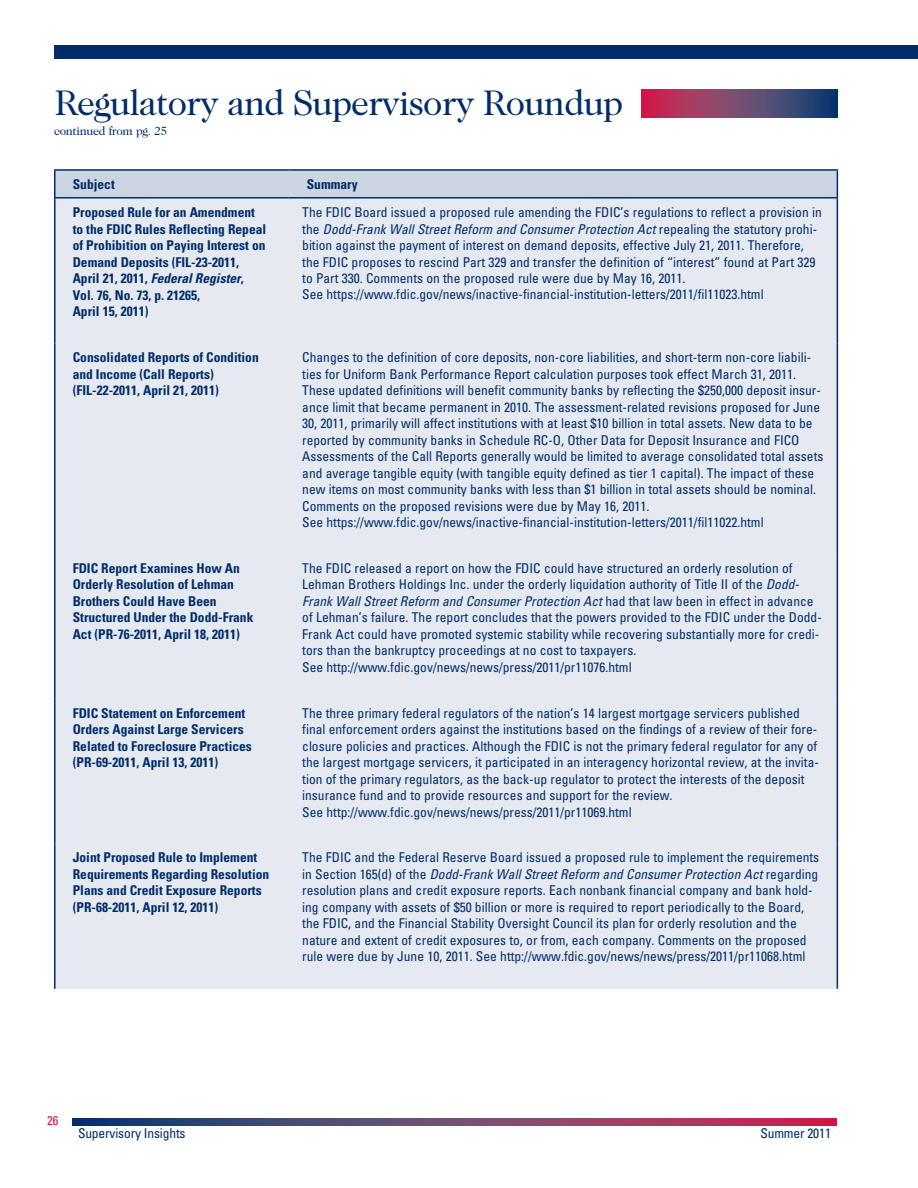
<style>
.page{position:relative;width:918px;height:1188px;background:#fff}
.page>*{position:absolute;margin:0;border:0;box-sizing:border-box;transform-origin:0 0}
.t1{font:36px "Caslon 224 Std";letter-spacing:-.025em;color:#002d6a}
.t2{font:condensed 13.5px/16.5px "Univers LT Std";color:#002d6a}
.t3{font:700 condensed 13.5px/16.5px "Univers LT Std";color:#002d6a}
.t4{font:condensed 12.75px "Univers LT Std";color:#d31245}
.t5{font:12px "Caslon 224 Std";letter-spacing:-.025em;color:#002d6a}
.s1{font-style:italic}
</style>
<div class="page">
<div style="left:54px;top:45px;width:864px;height:13px;background:#002d6a"></div>
<svg style="left:72px;top:1119px;width:765px;height:6px;background:#704069"></svg>
<div style="left:55px;top:198px;width:234px;height:145px;background:#e6eaf0"></div>
<div style="left:289px;top:198px;width:548px;height:145px;background:#e6eaf0"></div>
<div style="left:289px;top:343px;width:548px;height:211px;background:#e6eaf0"></div>
<div style="left:55px;top:554px;width:234px;height:145px;background:#e6eaf0"></div>
<div style="left:289px;top:554px;width:548px;height:145px;background:#e6eaf0"></div>
<div style="left:289px;top:699px;width:548px;height:145px;background:#e6eaf0"></div>
<div style="left:289px;top:844px;width:548px;height:145px;background:#e6eaf0"></div>
<hr style="left:837px;top:199px;width:1px;height:144px;background:#002d6a">
<hr style="left:837px;top:343px;width:1px;height:211px;background:#002d6a">
<hr style="left:837px;top:554px;width:1px;height:145px;background:#002d6a">
<hr style="left:837px;top:699px;width:1px;height:145px;background:#002d6a">
<hr style="left:837px;top:844px;width:1px;height:145px;background:#002d6a">
<svg style="left:641px;top:89px;width:197px;height:28px;background:#723f69"></svg>
<div style="left:55px;top:170px;width:234px;height:28px;background:#ccd5e1"></div>
<div style="left:289px;top:170px;width:548px;height:28px;background:#ccd5e1"></div>
<hr style="left:54px;top:169px;width:235px;height:2px;background:#002d6a">
<hr style="left:289px;top:169px;width:549px;height:2px;background:#002d6a">
<svg style="left:837px;top:171px;width:1px;height:26px"></svg>
<hr style="left:54px;top:197px;width:235px;height:2px;background:#002d6a">
<hr style="left:289px;top:197px;width:549px;height:2px;background:#002d6a">
<hr style="left:54px;top:171px;width:2px;height:26px;background:#002d6a">
<div style="left:55px;top:343px;width:234px;height:211px;background:#e6eaf0"></div>
<div style="left:55px;top:699px;width:234px;height:145px;background:#e6eaf0"></div>
<div style="left:55px;top:844px;width:234px;height:145px;background:#e6eaf0"></div>
<hr style="left:54px;top:199px;width:2px;height:144px;background:#002d6a">
<hr style="left:54px;top:343px;width:2px;height:211px;background:#002d6a">
<hr style="left:54px;top:554px;width:2px;height:145px;background:#002d6a">
<hr style="left:54px;top:699px;width:2px;height:145px;background:#002d6a">
<hr style="left:54px;top:844px;width:2px;height:145px;background:#002d6a">
<h2 class="t1" style="left:54px;top:82px;width:571px">Regulatory and Supervisory Roundup</h2>
<p class="t5" style="left:54px;top:124px;width:115px">continued from pg. 25</p>
<p class="t3" style="left:73px;top:176px;width:44px">Subject</p>
<p class="t3" style="left:307px;top:176px;width:52px">Summary</p>
<p class="t3" style="left:73px;top:204px;width:195px">Proposed Rule for an Amendment to the FDIC Rules Reflecting Repeal of Prohibition on Paying Interest on<br>Demand Deposits (FIL-23-2011,<br>April 21, 2011, <span class="s1">Federal Register</span>,<br>Vol. 76, No. 73, p. 21265,<br>April 15, 2011)</p>
<p class="t3" style="left:73px;top:349px;width:188px">Consolidated Reports of Condition and Income (Call Reports) (FIL-22-2011, April 21, 2011)</p>
<p class="t2" style="left:302px;top:204px;width:521px">The FDIC Board issued a proposed rule amending the FDIC’s regulations to reflect a provision in the <span class="s1">Dodd-Frank Wall Street Reform and Consumer Protection Act</span> repealing the statutory prohi&shy;bition against the payment of interest on demand deposits, effective July 21, 2011. Therefore, the FDIC proposes to rescind Part 329 and transfer the definition of “interest” found at Part 329 to Part 330. Comments on the proposed rule were due by May 16, 2011.<br>See https://www.fdic.gov/news/inactive-financial-institution-letters/2011/fil11023.html</p>
<p class="t2" style="left:302px;top:349px;width:523px">Changes to the definition of core deposits, non-core liabilities, and short-term non-core liabili&shy;ties for Uniform Bank Performance Report calculation purposes took effect March 31, 2011.<br>These updated definitions will benefit community banks by reflecting the $250,000 deposit insur&shy;ance limit that became permanent in 2010. The assessment-related revisions proposed for June 30, 2011, primarily will affect institutions with at least $10 billion in total assets. New data to be reported by community banks in Schedule RC-O, Other Data for Deposit Insurance and FICO Assessments of the Call Reports generally would be limited to average consolidated total assets and average tangible equity (with tangible equity defined as tier 1 capital). The impact of these new items on most community banks with less than $1 billion in total assets should be nominal.<br>Comments on the proposed revisions were due by May 16, 2011.<br>See https://www.fdic.gov/news/inactive-financial-institution-letters/2011/fil11022.html</p>
<p class="t2" style="left:302px;top:560px;width:521px">The FDIC released a report on how the FDIC could have structured an orderly resolution of Lehman Brothers Holdings Inc. under the orderly liquidation authority of Title II of the <span class="s1">Dodd-Frank Wall Street Reform and Consumer Protection Act</span> had that law been in effect in advance of Lehman’s failure. The report concludes that the powers provided to the FDIC under the Dodd-Frank Act could have promoted systemic stability while recovering substantially more for credi&shy;tors than the bankruptcy proceedings at no cost to taxpayers.<br>See http://www.fdic.gov/news/news/press/2011/pr11076.html</p>
<p class="t2" style="left:302px;top:704px;width:518px">The three primary federal regulators of the nation’s 14 largest mortgage servicers published final enforcement orders against the institutions based on the findings of a review of their fore&shy;closure policies and practices. Although the FDIC is not the primary federal regulator for any of the largest mortgage servicers, it participated in an interagency horizontal review, at the invita&shy;tion of the primary regulators, as the back-up regulator to protect the interests of the deposit insurance fund and to provide resources and support for the review.<br>See http://www.fdic.gov/news/news/press/2011/pr11069.html</p>
<p class="t2" style="left:302px;top:849px;width:519px">The FDIC and the Federal Reserve Board issued a proposed rule to implement the requirements in Section 165(d) of the <span class="s1">Dodd-Frank Wall Street Reform and Consumer Protection Act</span> regarding resolution plans and credit exposure reports. Each nonbank financial company and bank hold&shy;ing company with assets of $50 billion or more is required to report periodically to the Board, the FDIC, and the Financial Stability Oversight Council its plan for orderly resolution and the nature and extent of credit exposures to, or from, each company. Comments on the proposed rule were due by June 10, 2011. See http://www.fdic.gov/news/news/press/2011/pr11068.html</p>
<p class="t3" style="left:73px;top:560px;width:182px">FDIC Report Examines How An<br>Orderly Resolution of Lehman<br>Brothers Could Have Been<br>Structured Under the Dodd-Frank<br>Act (PR-76-2011, April 18, 2011)</p>
<p class="t3" style="left:73px;top:704px;width:181px">FDIC Statement on Enforcement<br>Orders Against Large Servicers<br>Related to Foreclosure Practices (PR-69-2011, April 13, 2011)</p>
<p class="t3" style="left:73px;top:849px;width:198px">Joint Proposed Rule to Implement Requirements Regarding Resolution Plans and Credit Exposure Reports (PR-68-2011, April 12, 2011)</p>
<p class="t4" style="left:47px;top:1113px;width:13px">26</p>
<p class="t2" style="left:78px;top:1125px;width:109px">Supervisory Insights</p>
<p class="t2" style="left:760px;top:1125px;width:72px">Summer 2011</p>
</div>
